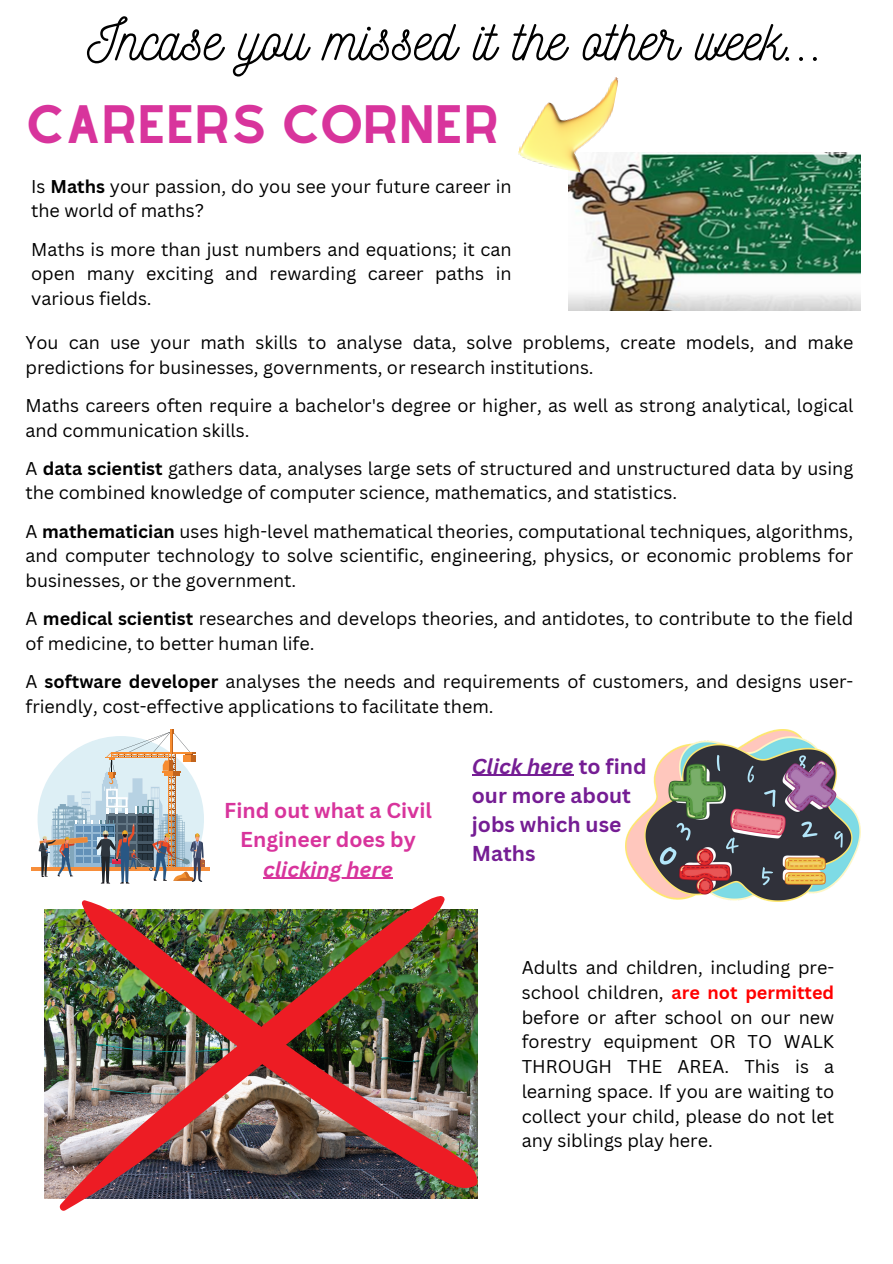
<style>
.page{position:relative;width:893px;height:1264px;background:#fff}
.page>*{position:absolute;margin:0;border:0;box-sizing:border-box;transform-origin:0 0}
.t1{font:57px "Nickainley";color:#000}
.t2{font:47.25px "Alyssum Sans";color:#d8349c}
.t3{font:700 21px/29.2px "Canva Sans";color:#751d94}
.t4{font:700 21px/29.2px "Canva Sans";color:#d8349c;text-align:center}
.t5{font:18px/24.5px "Canva Sans";color:#000}
.s1{font-weight:700}
.s2{font-style:italic}
.s3{font-weight:700;color:#f00}
</style>
<div class="page">
<img style="left:568px;top:153px;width:292px;height:157px">
<img style="left:625px;top:729px;width:235px;height:172px">
<hr style="left:472px;top:774px;width:101px;height:1px;background:#751d94">
<hr style="left:31px;top:867px;width:179px;height:3px;background:#f78e3a">
<svg style="left:38px;top:729px;width:167px;height:154px"></svg>
<hr style="left:263px;top:877px;width:130px;height:2px;background:#d8349c">
<img style="left:44px;top:909px;width:433px;height:289px">
<img style="left:445px;top:909px;width:32px;height:281px">
<img style="left:58px;top:896px;width:387px;height:315px">
<img style="left:518px;top:77px;width:101px;height:99px">
<p class="t1" style="left:87px;top:3px;width:740px">Incase you missed it the other week...</p>
<p class="t2" style="left:25px;top:95px;width:475px">CAREERS CORNER</p>
<p class="t5" style="left:31px;top:173px;width:482px">Is <span class="s1">Maths</span> your passion, do you see your future career in the world of maths?</p>
<p class="t5" style="left:31px;top:236px;width:482px;text-align:justify">Maths is more than just numbers and equations; it can open many exciting and rewarding career paths in various fields.</p>
<p class="t5" style="left:25px;top:330px;width:829px">You can use your math skills to analyse data, solve problems, create models, and make predictions for businesses, governments, or research institutions.</p>
<p class="t5" style="left:25px;top:393px;width:829px">Maths careers often require a bachelor's degree or higher, as well as strong analytical, logical and communication skills.</p>
<p class="t5" style="left:25px;top:456px;width:829px">A <span class="s1">data scientist</span> gathers data, analyses large sets of structured and unstructured data by using the combined knowledge of computer science, mathematics, and statistics.</p>
<p class="t5" style="left:25px;top:518px;width:829px;text-align:justify">A <span class="s1">mathematician</span> uses high-level mathematical theories, computational techniques, algorithms, and computer technology to solve scientific, engineering, physics, or economic problems for businesses, or the government.</p>
<p class="t5" style="left:25px;top:606px;width:829px">A <span class="s1">medical scientist</span> researches and develops theories, and antidotes, to contribute to the field of medicine, to better human life.</p>
<p class="t5" style="left:25px;top:669px;width:829px">A <span class="s1">software developer</span> analyses the needs and requirements of customers, and designs user&shy;friendly, cost-effective applications to facilitate them.</p>
<p class="t4" style="left:224px;top:795px;width:209px">Find out what a Civil<br>Engineer does by <span class="s2">clicking here</span></p>
<p class="t3" style="left:472px;top:750px;width:176px"><span class="s2">Click here</span> to find our more about jobs which use<br>Maths</p>
<p class="t5" style="left:521px;top:954px;width:314px;text-align:justify">Adults and children, including pre&shy;school children, <span class="s3">are not permitted </span>before or after school on our new forestry equipment OR TO WALK THROUGH THE AREA. This is a learning space. If you are waiting to collect your child, please do not let any siblings play here.</p>
</div>
